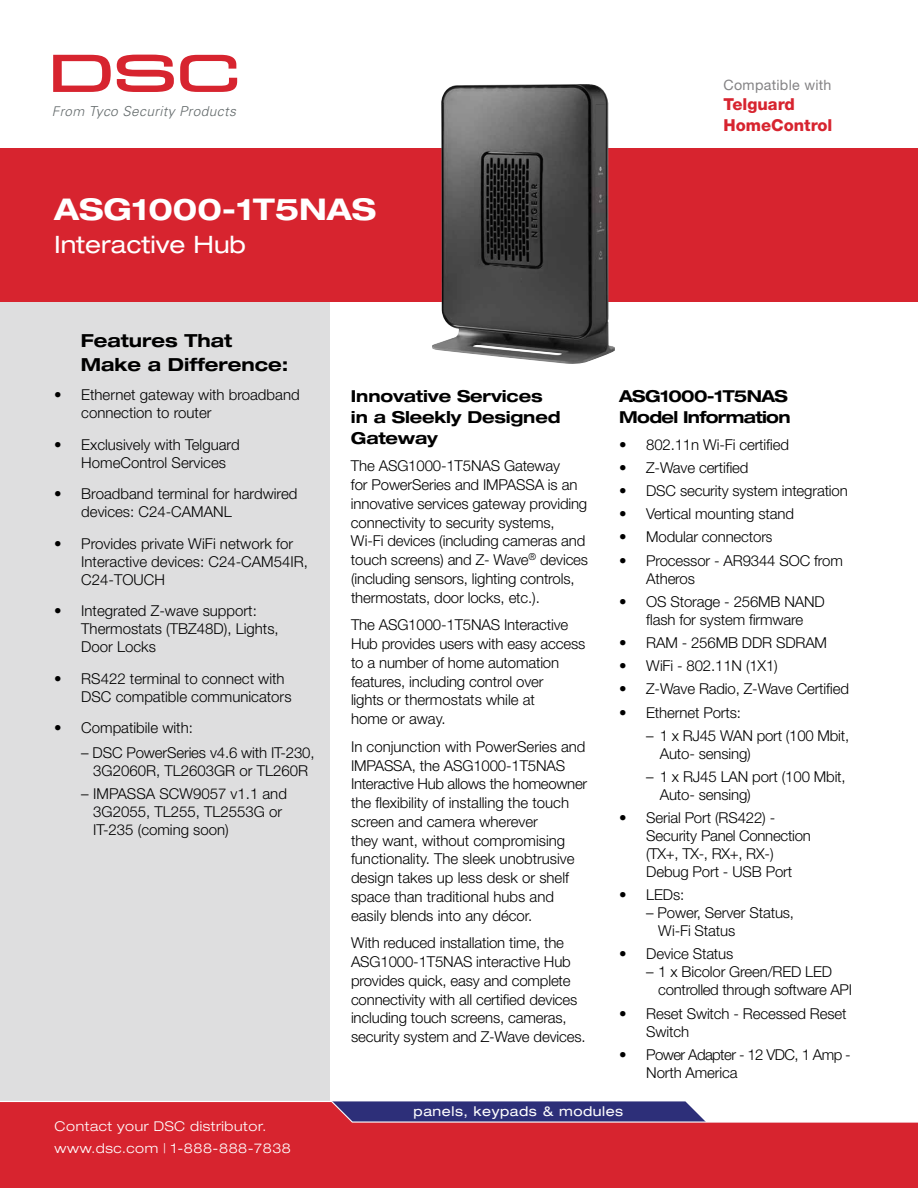
<style>
.page{position:relative;width:918px;height:1188px;background:#fff}
.page>*{position:absolute;margin:0;border:0;box-sizing:border-box;transform-origin:0 0}
.t1{font:700 expanded 30px "Helvetica Neue LT Std";color:#fff}
.t2{font:expanded 24px "Helvetica Neue LT Std";color:#fff}
.t3{font:700 expanded 18px/24px "Helvetica Neue LT Std";color:#000}
.t4{font:700 expanded 16.5px/21px "Helvetica Neue LT Std";letter-spacing:-.01em;color:#000}
.t5{font:700 expanded 16.5px/21px "Helvetica Neue LT Std";letter-spacing:-.04em;color:#000}
.t6{font:800 16.5px/20.2px "Helvetica Neue LT Pro";color:#d7242f}
.t7{font:300 15px/18px "Helvetica Neue LT Std";letter-spacing:-.01em;color:#000}
.t8{font:300 15px/18.8px "Helvetica Neue LT Pro";letter-spacing:-.01em;color:#000}
.t9{font:300 15px/18px "Helvetica Neue LT Std";letter-spacing:-.04em;color:#000}
.t10{font:14.25px "Helvetica Neue LT Pro";letter-spacing:.02em;color:#848385}
.t11{font:italic 300 13.8px "Univers";letter-spacing:.025em;color:#636a6b}
.t12{font:300 expanded 13.5px/21.1px "Helvetica Neue LT Pro";letter-spacing:.04em;color:#fff}
.t13{font:expanded 13.5px "Helvetica Neue LT Std";letter-spacing:.04em;color:#fff}
.s1{font-size:13.35px}
</style>
<div class="page">
<div style="left:0;top:162px;width:329px;height:1026px;background:#dededf"></div>
<div style="left:0;top:148px;width:918px;height:154px;background:#d7242f"></div>
<svg style="left:0;top:1100px;width:918px;height:88px;background:#cb3646"></svg>
<svg style="left:53px;top:55px;width:58px;height:37px"></svg>
<svg style="left:117px;top:55px;width:57px;height:37px"></svg>
<svg style="left:180px;top:55px;width:57px;height:37px"></svg>
<img style="left:432px;top:84px;width:183px;height:280px">
<p class="t11" style="left:52px;top:103px;width:185px"><span class="s1">From</span> Tyco Security Products</p>
<h1 class="t1" style="left:54px;top:190px;width:324px">ASG1000-1T5NAS</h1>
<h2 class="t2" style="left:54px;top:230px;width:194px">Interactive Hub</h2>
<p class="t10" style="left:724px;top:77px;width:109px">Compatible with</p>
<p class="t6" style="left:724px;top:94px;width:110px">Telguard<br>HomeControl</p>
<p class="t3" style="left:81px;top:328px;width:209px">Features That<br>Make a Difference:</p>
<p class="t7" style="left:81px;top:386px;width:220px;text-indent:-27px">• Ethernet gateway with broadband connection to router</p>
<p class="t7" style="left:81px;top:435px;width:160px;text-indent:-27px">• Exclusively with Telguard<br>HomeControl Services</p>
<p class="t7" style="left:81px;top:485px;width:218px;text-indent:-27px">• Broadband terminal for hardwired devices: C24-CAMANL</p>
<p class="t7" style="left:81px;top:534px;width:228px;text-indent:-27px">• Provides private WiFi network for<br>Interactive devices: C24-CAM54IR,<br>C24-TOUCH</p>
<p class="t7" style="left:81px;top:602px;width:199px;text-indent:-27px">• Integrated Z-wave support:<br>Thermostats (TBZ48D), Lights,<br>Door Locks</p>
<p class="t7" style="left:81px;top:669px;width:212px;text-indent:-27px">• RS422 terminal to connect with<br>DSC compatible communicators</p>
<p class="t7" style="left:54px;top:719px;width:140px">• Compatibile with:</p>
<p class="t7" style="left:81px;top:743px;width:235px;text-align:center">– DSC PowerSeries v4.6 with IT-230,<br>3G2060R, TL2603GR or TL260R</p>
<p class="t7" style="left:93px;top:784px;width:195px;text-indent:-12px">– IMPASSA SCW9057 v1.1 and<br>3G2055, TL255, TL2553G or<br>IT-235 (coming soon)</p>
<p class="t4" style="left:351px;top:385px;width:211px">Innovative Services in a Sleekly Designed<br>Gateway</p>
<p class="t8" style="left:351px;top:456px;width:239px">The ASG1000-1T5NAS Gateway<br>for PowerSeries and IMPASSA is an innovative services gateway providing connectivity to security systems, Wi-Fi devices (including cameras and touch screens) and Z- Wave<sup>®</sup> devices (including sensors, lighting controls, thermostats, door locks, etc.).</p>
<p class="t8" style="left:351px;top:615px;width:236px">The ASG1000-1T5NAS Interactive<br>Hub provides users with easy access to a number of home automation features, including control over<br>lights or thermostats while at<br>home or away.</p>
<p class="t8" style="left:351px;top:737px;width:238px">In conjunction with PowerSeries and IMPASSA, the ASG1000-1T5NAS Interactive Hub allows the homeowner the flexibility of installing the touch screen and camera wherever<br>they want, without compromising functionality. The sleek unobtrusive design takes up less desk or shelf space than traditional hubs and easily blends into any décor.</p>
<p class="t8" style="left:351px;top:933px;width:236px">With reduced installation time, the ASG1000-1T5NAS interactive Hub provides quick, easy and complete connectivity with all certified devices including touch screens, cameras, security system and Z-Wave devices.</p>
<p class="t5" style="left:619px;top:385px;width:173px">ASG1000-1T5NAS<br>Model Information</p>
<p class="t7" style="left:619px;top:435px;width:171px">• 802.11n Wi-Fi certified</p>
<p class="t7" style="left:619px;top:458px;width:131px">• Z-Wave certified</p>
<p class="t7" style="left:619px;top:481px;width:230px">• DSC security system integration</p>
<p class="t7" style="left:619px;top:505px;width:176px">• Vertical mounting stand</p>
<p class="t7" style="left:619px;top:528px;width:155px">• Modular connectors</p>
<p class="t7" style="left:646px;top:551px;width:198px;text-indent:-27px">• Processor - AR9344 SOC from<br>Atheros</p>
<p class="t7" style="left:619px;top:592px;width:207px;text-align:center">• OS Storage - 256MB NAND flash for system firmware</p>
<p class="t7" style="left:619px;top:633px;width:209px">• RAM - 256MB DDR SDRAM</p>
<p class="t7" style="left:619px;top:657px;width:160px">• WiFi - 802.11N (1X1)</p>
<p class="t7" style="left:619px;top:680px;width:231px">• Z-Wave Radio, Z-Wave Certified</p>
<p class="t7" style="left:619px;top:703px;width:123px">• Ethernet Ports:</p>
<p class="t7" style="left:660px;top:726px;width:191px;text-indent:-14px">– 1 x RJ45 WAN port (100 Mbit,<br>Auto- sensing)</p>
<p class="t7" style="left:660px;top:767px;width:188px;text-indent:-14px">– 1 x RJ45 LAN port (100 Mbit,<br>Auto- sensing)</p>
<p class="t7" style="left:646px;top:808px;width:166px;text-indent:-27px">• Serial Port (RS422) -<br>Security Panel Connection (TX+, TX-, RX+, RX-)<br>Debug Port - USB Port</p>
<p class="t7" style="left:619px;top:886px;width:67px">• LEDs:</p>
<p class="t7" style="left:658px;top:904px;width:137px;text-indent:-12px">– Power, Server Status,<br>Wi-Fi Status</p>
<p class="t7" style="left:619px;top:945px;width:116px">• Device Status</p>
<p class="t7" style="left:658px;top:963px;width:195px;text-indent:-12px">– 1 x Bicolor Green/RED LED controlled through software API</p>
<p class="t7" style="left:646px;top:1004px;width:202px;text-indent:-27px">• Reset Switch - Recessed Reset<br>Switch</p>
<p class="t9" style="left:646px;top:1045px;width:206px;text-indent:-27px">• Power Adapter - 12 VDC, 1 Amp -<br>North America</p>
<p class="t12" style="left:55px;top:1116px;width:238px">Contact your DSC distributor. www.dsc.com | 1-888-888-7838</p>
<p class="t13" style="left:414px;top:1103px;width:211px">panels, keypads &amp; modules</p>
</div>
